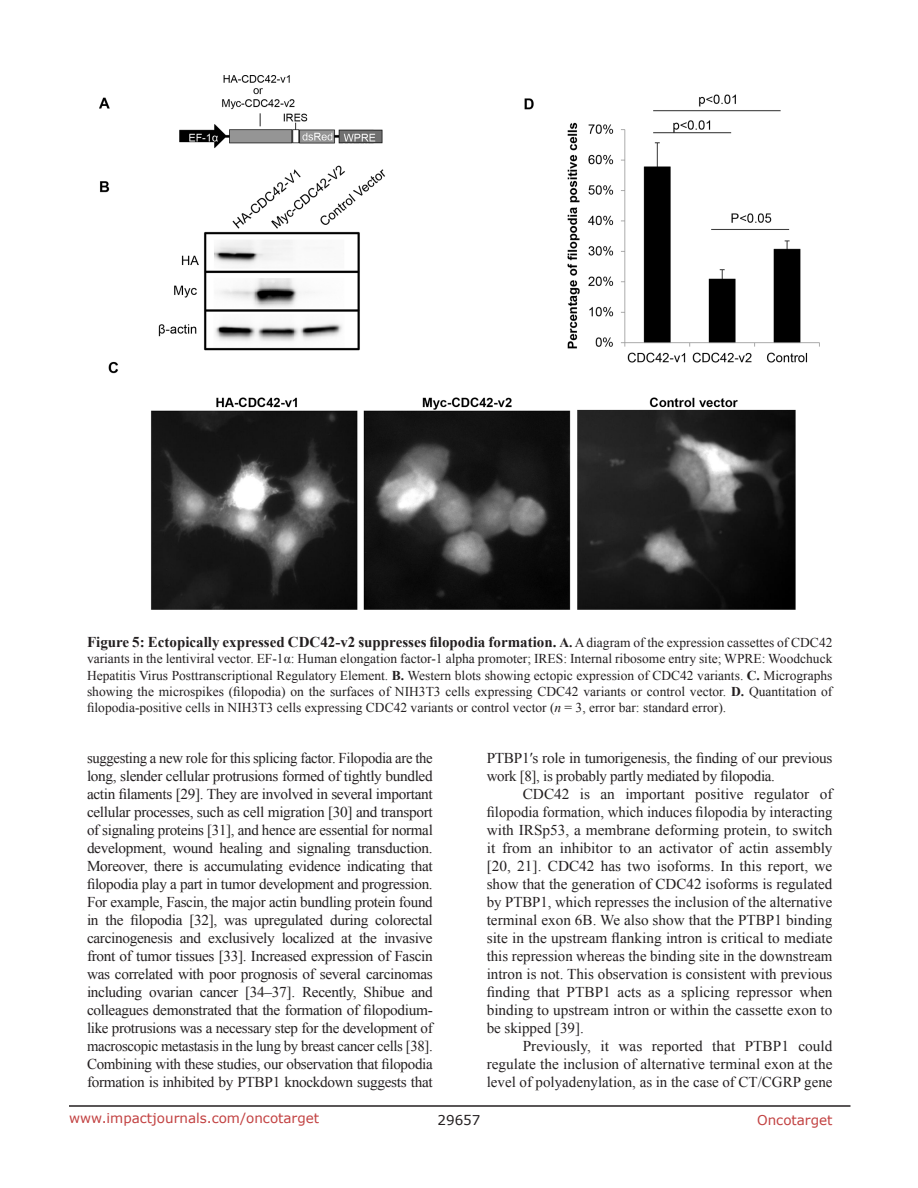
<style>
.page{position:relative;width:918px;height:1188px;background:#fff}
.page>*{position:absolute;margin:0;border:0;box-sizing:border-box;transform-origin:0 0}
.BodyText{font:15px/18px "Times New Roman";letter-spacing:-.02em;color:#231f20;text-align:justify}
.FigureText{font:700 15px "Times New Roman";color:#231f20}
.FigureText-2{font:13.5px/16.2px "Times New Roman";color:#231f20;text-align:justify}
.t1{font:13.5px "Verdana";color:#c24141}
.t2{font:13.5px "Verdana";color:#231f20}
.s1{font-size:13.5px}
.s2{font-weight:400;font-size:13.5px}
.s3{font-weight:700}
.s4{font-style:italic}
</style>
<div class="page">
<hr style="left:69px;top:1105px;width:781px;height:2px;background:#231f20">
<img style="left:100px;top:76px;width:720px;height:534px">
<p class="FigureText" style="left:87px;top:632px;width:747px">Figure 5: Ectopically expressed CDC42-v2 suppresses filopodia formation. <span class="s1">A.</span> <span class="s2">A diagram of the expression cassettes of CDC42</span></p>
<p class="FigureText-2" style="left:87px;top:651px;width:747px">variants in the lentiviral vector. EF-1α: Human elongation factor-1 alpha promoter; IRES: Internal ribosome entry site; WPRE: Woodchuck Hepatitis Virus Posttranscriptional Regulatory Element. <span class="s3">B.</span> Western blots showing ectopic expression of CDC42 variants. <span class="s3">C.</span> Micrographs showing the microspikes (filopodia) on the surfaces of NIH3T3 cells expressing CDC42 variants or control vector. <span class="s3">D.</span> Quantitation of filopodia-positive cells in NIH3T3 cells expressing CDC42 variants or control vector (<span class="s4">n</span> = 3, error bar: standard error).</p>
<p class="BodyText" style="left:87px;top:749px;width:347px">suggesting a new role for this splicing factor. Filopodia are the long, slender cellular protrusions formed of tightly bundled actin filaments [29]. They are involved in several important cellular processes, such as cell migration [30] and transport of signaling proteins [31], and hence are essential for normal development, wound healing and signaling transduction.<br>Moreover, there is accumulating evidence indicating that filopodia play a part in tumor development and progression.<br>For example, Fascin, the major actin bundling protein found in the filopodia [32], was upregulated during colorectal carcinogenesis and exclusively localized at the invasive front of tumor tissues [33]. Increased expression of Fascin was correlated with poor prognosis of several carcinomas including ovarian cancer [34–37]. Recently, Shibue and colleagues demonstrated that the formation of filopodium&shy;like protrusions was a necessary step for the development of macroscopic metastasis in the lung by breast cancer cells [38].<br>Combining with these studies, our observation that filopodia formation is inhibited by PTBP1 knockdown suggests that</p>
<p class="BodyText" style="left:487px;top:749px;width:347px">PTBP1′s role in tumorigenesis, the finding of our previous work [8], is probably partly mediated by filopodia.</p>
<p class="BodyText" style="left:487px;top:785px;width:347px;text-indent:36px">CDC42 is an important positive regulator of filopodia formation, which induces filopodia by interacting with IRSp53, a membrane deforming protein, to switch it from an inhibitor to an activator of actin assembly [20, 21]. CDC42 has two isoforms. In this report, we show that the generation of CDC42 isoforms is regulated by PTBP1, which represses the inclusion of the alternative terminal exon 6B. We also show that the PTBP1 binding site in the upstream flanking intron is critical to mediate this repression whereas the binding site in the downstream intron is not. This observation is consistent with previous finding that PTBP1 acts as a splicing repressor when binding to upstream intron or within the cassette exon to be skipped [39].</p>
<p class="BodyText" style="left:487px;top:1037px;width:347px;text-indent:36px">Previously, it was reported that PTBP1 could regulate the inclusion of alternative terminal exon at the level of polyadenylation, as in the case of CT/CGRP gene</p>
<p class="t1" style="left:69px;top:1109px;width:252px">www.impactjournals.com/oncotarget</p>
<p class="t2" style="left:438px;top:1111px;width:44px">29657</p>
<p class="t1" style="left:757px;top:1111px;width:77px">Oncotarget</p>
</div>
